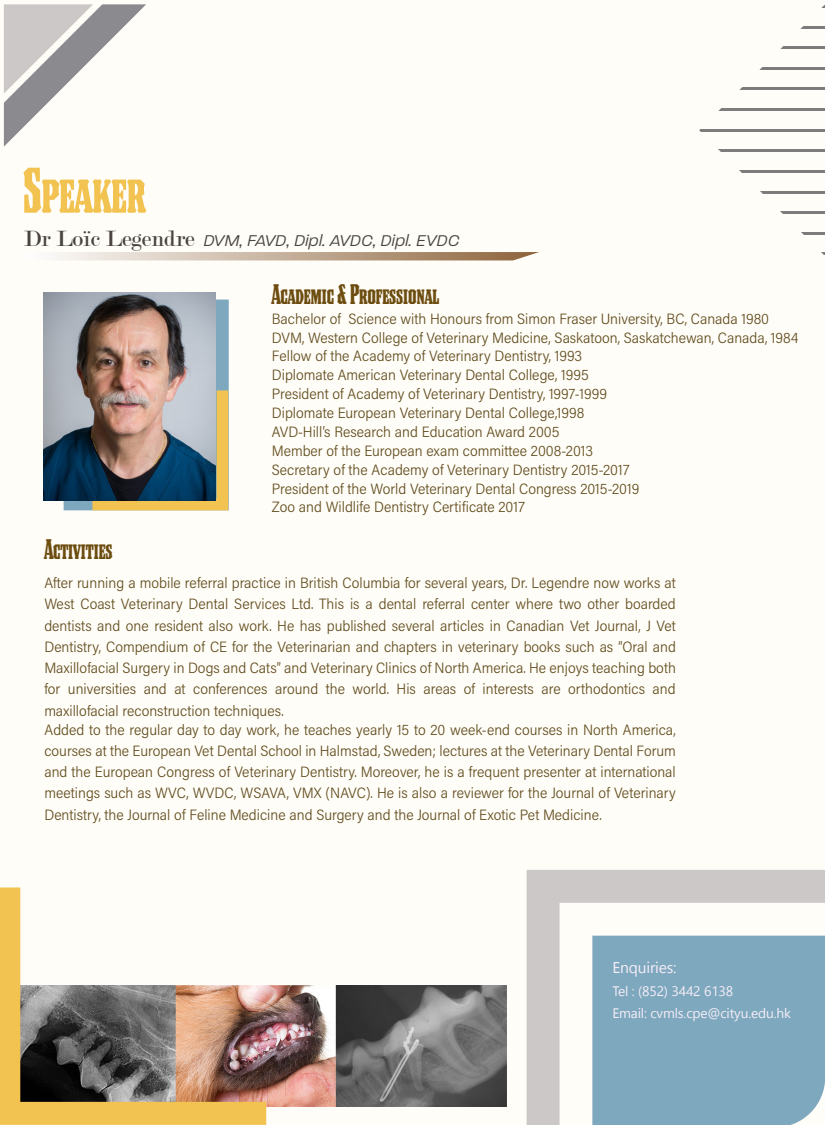
<style>
.page{position:relative;width:825px;height:1125px;background:#fffdf8}
.page>*{position:absolute;margin:0;border:0;box-sizing:border-box;transform-origin:0 0}
.t1{font:62.5px "Council OT";color:#f2c351}
.t2{font:27.5px "Council OT";color:#6d4d0f}
.t3{font:23.75px "Modern";color:#49443f}
.t4{font:italic 16.88px "Paralucent Text";color:#49443f}
.t5{font:15.62px "Segoe UI Emoji";color:#f5edf7}
.t6{font:300 15px/18.9px "Acumin Pro Semi Cond";color:#604b1b;text-align:justify}
.t7{font:13.75px "Segoe UI Emoji";color:#f5edf7}
</style>
<div class="page">
<img style="left:266px;top:985px;width:240px;height:122px">
<svg style="left:4px;top:4px;width:142px;height:143px"></svg>
<svg style="left:527px;top:870px;width:298px;height:255px;fill:#ccc8c7"></svg>
<div style="left:592px;top:936px;width:233px;height:189px;background:#7ea8be"></div>
<hr style="left:699px;top:253px;width:126px;height:2px;background:#7c7c7c">
<hr style="left:699px;top:232px;width:126px;height:3px;background:#7c7c7c">
<hr style="left:699px;top:211px;width:126px;height:3px;background:#7c7c7c">
<hr style="left:699px;top:191px;width:126px;height:2px;background:#7c7c7c">
<hr style="left:699px;top:170px;width:126px;height:3px;background:#7c7c7c">
<hr style="left:699px;top:150px;width:126px;height:2px;background:#7c7c7c">
<hr style="left:699px;top:129px;width:126px;height:3px;background:#7c7c7c">
<hr style="left:699px;top:108px;width:126px;height:3px;background:#7c7c7c">
<hr style="left:699px;top:88px;width:126px;height:2px;background:#7c7c7c">
<hr style="left:699px;top:67px;width:126px;height:3px;background:#7c7c7c">
<hr style="left:699px;top:46px;width:126px;height:3px;background:#7c7c7c">
<hr style="left:699px;top:26px;width:126px;height:2px;background:#7c7c7c">
<hr style="left:699px;top:5px;width:126px;height:3px;background:#7c7c7c">
<svg style="left:0;top:888px;width:266px;height:237px"></svg>
<svg style="left:66px;top:252px;width:473px;height:8px;background:#c4af9a"></svg>
<svg style="left:64px;top:300px;width:165px;height:210px;background:#bdb37c"></svg>
<img style="left:44px;top:292px;width:171px;height:208px">
<svg style="left:614px;top:962px;width:6px;height:11px"></svg>
<svg style="left:613px;top:986px;width:12px;height:10px"></svg>
<svg style="left:633px;top:986px;width:34px;height:12px"></svg>
<svg style="left:614px;top:1008px;width:42px;height:10px"></svg>
<svg style="left:664px;top:1011px;width:10px;height:7px"></svg>
<svg style="left:648px;top:962px;width:28px;height:11px"></svg>
<svg style="left:694px;top:986px;width:39px;height:10px"></svg>
<svg style="left:684px;top:1008px;width:107px;height:13px"></svg>
<h1 class="t1" style="left:23px;top:160px;width:124px">Speaker</h1>
<h3 class="t3" style="left:24px;top:227px;width:172px">Dr Loïc Legendre</h3>
<p class="t4" style="left:203px;top:231px;width:258px">DVM, FAVD, Dipl. AVDC, Dipl. EVDC</p>
<h2 class="t2" style="left:272px;top:280px;width:169px">Academic &amp; Professional</h2>
<p class="t6" style="left:272px;top:308px;width:528px;text-align:left">Bachelor of Science with Honours from Simon Fraser University, BC, Canada 1980<br>DVM, Western College of Veterinary Medicine, Saskatoon, Saskatchewan, Canada, 1984<br>Fellow of the Academy of Veterinary Dentistry, 1993<br>Diplomate American Veterinary Dental College, 1995<br>President of Academy of Veterinary Dentistry, 1997-1999<br>Diplomate European Veterinary Dental College,1998<br>AVD-Hill’s Research and Education Award 2005<br>Member of the European exam committee 2008-2013<br>Secretary of the Academy of Veterinary Dentistry 2015-2017<br>President of the World Veterinary Dental Congress 2015-2019<br>Zoo and Wildlife Dentistry Certificate 2017</p>
<h2 class="t2" style="left:44px;top:536px;width:70px">Activities</h2>
<p class="t6" style="left:44px;top:572px;width:633px;line-height:21.2px">After running a mobile referral practice in British Columbia for several years, Dr. Legendre now works at West Coast Veterinary Dental Services Ltd. This is a dental referral center where two other boarded dentists and one resident also work. He has published several articles in Canadian Vet Journal, J Vet Dentistry, Compendium of CE for the Veterinarian and chapters in veterinary books such as “Oral and Maxillofacial Surgery in Dogs and Cats” and Veterinary Clinics of North America. He enjoys teaching both for universities and at conferences around the world. His areas of interests are orthodontics and maxillofacial reconstruction techniques.</p>
<p class="t6" style="left:44px;top:718px;width:633px;line-height:21.2px">Added to the regular day to day work, he teaches yearly 15 to 20 week-end courses in North America, courses at the European Vet Dental School in Halmstad, Sweden; lectures at the Veterinary Dental Forum and the European Congress of Veterinary Dentistry. Moreover, he is a frequent presenter at international meetings such as WVC, WVDC, WSAVA, VMX (NAVC). He is also a reviewer for the Journal of Veterinary Dentistry, the Journal of Feline Medicine and Surgery and the Journal of Exotic Pet Medicine.</p>
<p class="t5" style="left:620px;top:958px;width:28px">■❑◆</p>
<p class="t7" style="left:625px;top:982px;width:5px">●</p>
<p class="t7" style="left:672px;top:982px;width:23px">✓✔✔</p>
<p class="t7" style="left:641px;top:1005px;width:44px">● ❖ ●▲</p>
</div>
